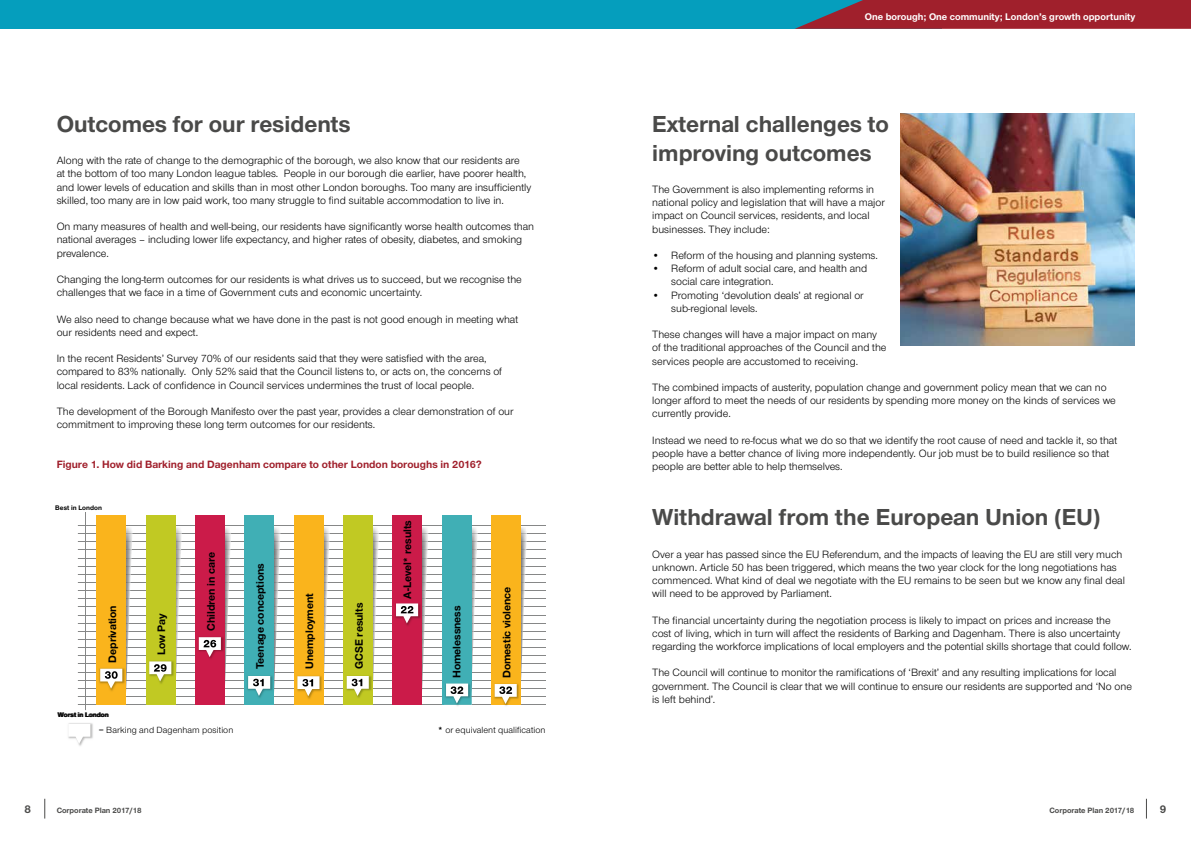
<style>
.page{position:relative;width:1191px;height:842px;background:#fff}
.page>*{position:absolute;margin:0;border:0;box-sizing:border-box;transform-origin:0 0}
.t1{font:700 24px/28.8px "Nimbus Sans Novus T";color:#4a4a49}
.t2{font:700 11.7px "Nimbus Sans Novus T";color:#4a4a49}
.t3{font:700 11.3px "Nimbus Sans Novus T";letter-spacing:-.01em;color:#000}
.t4{font:11px/13.2px "Nimbus Sans Novus T";color:#000}
.t5{font:700 11px "Nimbus Sans Novus T";color:#a0202c}
.t6{font:700 10px "Nimbus Sans Novus T";color:#fff}
.t7{font:9.3px "Nimbus Sans Novus T";letter-spacing:.005em;color:#000}
.t8{font:700 8px "Nimbus Sans Novus T";color:#4a4a49}
.t9{font:700 6.9px "Nimbus Sans Novus T";letter-spacing:.005em;color:#000}
.s1{font-weight:700}
</style>
<div class="page">
<svg style="left:45px;top:799px;width:1px;height:19px"></svg>
<svg style="left:1146px;top:799px;width:1px;height:19px"></svg>
<hr style="left:78px;top:704px;width:467px;height:1px;background:#868787">
<hr style="left:78px;top:688px;width:467px;height:1px;background:#868787">
<hr style="left:78px;top:672px;width:467px;height:1px;background:#868787">
<hr style="left:78px;top:656px;width:467px;height:1px;background:#868787">
<hr style="left:78px;top:590px;width:467px;height:1px;background:#868787">
<hr style="left:78px;top:558px;width:467px;height:1px;background:#868787">
<hr style="left:78px;top:607px;width:467px;height:1px;background:#868787">
<hr style="left:78px;top:574px;width:467px;height:1px;background:#868787">
<hr style="left:78px;top:542px;width:467px;height:1px;background:#868787">
<hr style="left:78px;top:639px;width:467px;height:1px;background:#868787">
<hr style="left:78px;top:623px;width:467px;height:1px;background:#868787">
<hr style="left:78px;top:696px;width:467px;height:1px;background:#868787">
<hr style="left:78px;top:680px;width:467px;height:1px;background:#868787">
<hr style="left:78px;top:664px;width:467px;height:1px;background:#868787">
<hr style="left:78px;top:647px;width:467px;height:1px;background:#868787">
<hr style="left:78px;top:582px;width:467px;height:1px;background:#868787">
<hr style="left:78px;top:550px;width:467px;height:1px;background:#868787">
<hr style="left:78px;top:599px;width:467px;height:1px;background:#868787">
<hr style="left:78px;top:566px;width:467px;height:1px;background:#868787">
<hr style="left:78px;top:534px;width:467px;height:1px;background:#868787">
<hr style="left:78px;top:525px;width:467px;height:1px;background:#868787">
<hr style="left:85px;top:513px;width:1px;height:197px;background:#868787">
<hr style="left:78px;top:631px;width:467px;height:1px;background:#868787">
<hr style="left:78px;top:615px;width:467px;height:1px;background:#868787">
<img style="left:274px;top:535px;width:6px;height:137px">
<svg style="left:274px;top:527px;width:7px;height:8px"></svg>
<div style="left:244px;top:515px;width:30px;height:189px;background:#40afb5"></div>
<img style="left:225px;top:600px;width:3px;height:84px">
<img style="left:225px;top:535px;width:6px;height:64px">
<svg style="left:225px;top:527px;width:6px;height:8px"></svg>
<div style="left:195px;top:515px;width:30px;height:189px;background:#cb1b49"></div>
<img style="left:175px;top:526px;width:7px;height:167px">
<div style="left:146px;top:515px;width:29px;height:189px;background:#c1c923"></div>
<img style="left:126px;top:527px;width:7px;height:164px">
<div style="left:97px;top:515px;width:29px;height:189px;background:#fab41c"></div>
<img style="left:520px;top:526px;width:7px;height:154px">
<div style="left:491px;top:515px;width:29px;height:189px;background:#fab41c"></div>
<img style="left:471px;top:526px;width:7px;height:154px">
<div style="left:442px;top:515px;width:29px;height:189px;background:#40afb5"></div>
<img style="left:422px;top:527px;width:6px;height:163px">
<div style="left:392px;top:515px;width:30px;height:189px;background:#cb1b49"></div>
<img style="left:372px;top:526px;width:7px;height:156px">
<div style="left:343px;top:515px;width:29px;height:189px;background:#c1c923"></div>
<img style="left:323px;top:526px;width:7px;height:146px">
<div style="left:294px;top:515px;width:29px;height:189px;background:#fab41c"></div>
<img style="left:99px;top:668px;width:15px;height:23px">
<svg style="left:100px;top:664px;width:27px;height:25px"></svg>
<img style="left:68px;top:723px;width:25px;height:23px">
<svg style="left:68px;top:724px;width:22px;height:20px"></svg>
<img style="left:198px;top:637px;width:14px;height:22px">
<img style="left:247px;top:677px;width:14px;height:21px">
<img style="left:346px;top:676px;width:14px;height:22px">
<svg style="left:149px;top:656px;width:28px;height:25px"></svg>
<svg style="left:199px;top:631px;width:28px;height:26px"></svg>
<svg style="left:248px;top:673px;width:27px;height:23px"></svg>
<svg style="left:297px;top:672px;width:27px;height:24px"></svg>
<svg style="left:347px;top:672px;width:26px;height:24px"></svg>
<img style="left:395px;top:604px;width:14px;height:22px">
<svg style="left:396px;top:599px;width:30px;height:25px"></svg>
<svg style="left:444px;top:680px;width:28px;height:25px"></svg>
<svg style="left:493px;top:680px;width:28px;height:25px"></svg>
<div style="left:0;top:0;width:941px;height:29px;background:#059ebd"></div>
<svg style="left:795px;top:0;width:396px;height:29px;background:#922c39"></svg>
<img style="left:900px;top:113px;width:234px;height:232px">
<h1 class="t1" style="left:57px;top:109px;width:295px">Outcomes for our residents</h1>
<p class="t4" style="left:57px;top:154px;width:476px">Along with the rate of change to the demographic of the borough, we also know that our residents are<br>at the bottom of too many London league tables. People in our borough die earlier, have poorer health, and lower levels of education and skills than in most other London boroughs. Too many are insufficiently skilled, too many are in low paid work, too many struggle to find suitable accommodation to live in.</p>
<p class="t4" style="left:57px;top:220px;width:479px">On many measures of health and well-being, our residents have significantly worse health outcomes than national averages – including lower life expectancy, and higher rates of obesity, diabetes, and smoking prevalence.</p>
<p class="t4" style="left:57px;top:273px;width:467px">Changing the long-term outcomes for our residents is what drives us to succeed, but we recognise the challenges that we face in a time of Government cuts and economic uncertainty.</p>
<p class="t4" style="left:57px;top:312px;width:463px">We also need to change because what we have done in the past is not good enough in meeting what our residents need and expect.</p>
<p class="t4" style="left:57px;top:352px;width:447px">In the recent Residents’ Survey 70% of our residents said that they were satisfied with the area, compared to 83% nationally. Only 52% said that the Council listens to, or acts on, the concerns of local residents. Lack of confidence in Council services undermines the trust of local people.</p>
<p class="t4" style="left:57px;top:405px;width:458px">The development of the Borough Manifesto over the past year, provides a clear demonstration of our commitment to improving these long term outcomes for our residents.</p>
<p class="t5" style="left:57px;top:458px;width:427px">Figure 1. How did Barking and Dagenham compare to other London boroughs in 2016?</p>
<p class="t9" style="left:55px;top:503px;width:48px">Best in London</p>
<p class="t3" style="left:106px;top:662px;width:58px;rotate:-90deg">Deprivation</p>
<p class="t9" style="left:58px;top:711px;width:52px">Worst in London</p>
<p class="t3" style="left:155px;top:655px;width:43px;rotate:-90deg">Low Pay</p>
<p class="t3" style="left:204px;top:631px;width:80px;rotate:-90deg">Children in care</p>
<p class="t3" style="left:253px;top:669px;width:107px;rotate:-90deg">Teenage conceptions</p>
<p class="t7" style="left:99px;top:725px;width:136px">= Barking and Dagenham position</p>
<p class="t3" style="left:302px;top:669px;width:77px;rotate:-90deg">Unemployment</p>
<p class="t3" style="left:352px;top:668px;width:67px;rotate:-90deg">GCSE results</p>
<p class="t3" style="left:401px;top:599px;width:80px;rotate:-90deg">A-Level* results</p>
<p class="t3" style="left:450px;top:678px;width:74px;rotate:-90deg">Homelessness</p>
<p class="t3" style="left:500px;top:678px;width:93px;rotate:-90deg">Domestic violence</p>
<p class="t7" style="left:438px;top:725px;width:109px"><span class="s1">*</span> or equivalent qualification</p>
<p class="t6" style="left:865px;top:11px;width:272px">One borough; One community; London’s growth opportunity</p>
<h1 class="t1" style="left:652px;top:109px;width:238px">External challenges to improving outcomes</h1>
<p class="t4" style="left:652px;top:183px;width:234px">The Government is also implementing reforms in national policy and legislation that will have a major impact on Council services, residents, and local businesses. They include:</p>
<p class="t4" style="left:652px;top:249px;width:227px">• Reform of the housing and planning systems.</p>
<p class="t4" style="left:671px;top:262px;width:198px;text-indent:-19px">• Reform of adult social care, and health and social care integration.</p>
<p class="t4" style="left:671px;top:288px;width:194px;text-indent:-19px">• Promoting ‘devolution deals’ at regional or sub-regional levels.</p>
<p class="t4" style="left:652px;top:328px;width:236px">These changes will have a major impact on many of the traditional approaches of the Council and the services people are accustomed to receiving.</p>
<p class="t4" style="left:652px;top:381px;width:465px">The combined impacts of austerity, population change and government policy mean that we can no longer afford to meet the needs of our residents by spending more money on the kinds of services we currently provide.</p>
<p class="t4" style="left:652px;top:433px;width:466px">Instead we need to re-focus what we do so that we identify the root cause of need and tackle it, so that people have a better chance of living more independently. Our job must be to build resilience so that people are better able to help themselves.</p>
<h1 class="t1" style="left:652px;top:503px;width:450px">Withdrawal from the European Union (EU)</h1>
<p class="t4" style="left:652px;top:547px;width:474px">Over a year has passed since the EU Referendum, and the impacts of leaving the EU are still very much unknown. Article 50 has been triggered, which means the two year clock for the long negotiations has commenced. What kind of deal we negotiate with the EU remains to be seen but we know any final deal will need to be approved by Parliament.</p>
<p class="t4" style="left:652px;top:613px;width:481px">The financial uncertainty during the negotiation process is likely to impact on prices and increase the cost of living, which in turn will affect the residents of Barking and Dagenham. There is also uncertainty regarding the workforce implications of local employers and the potential skills shortage that could follow.</p>
<p class="t4" style="left:652px;top:666px;width:481px">The Council will continue to monitor the ramifications of ‘Brexit’ and any resulting implications for local government. The Council is clear that we will continue to ensure our residents are supported and ‘No one is left behind’.</p>
<p class="t2" style="left:25px;top:802px;width:8px">8</p>
<p class="t8" style="left:57px;top:805px;width:86px">Corporate Plan 2017/18</p>
<p class="t8" style="left:1049px;top:805px;width:86px">Corporate Plan 2017/18</p>
<p class="t2" style="left:1159px;top:802px;width:8px">9</p>
</div>
